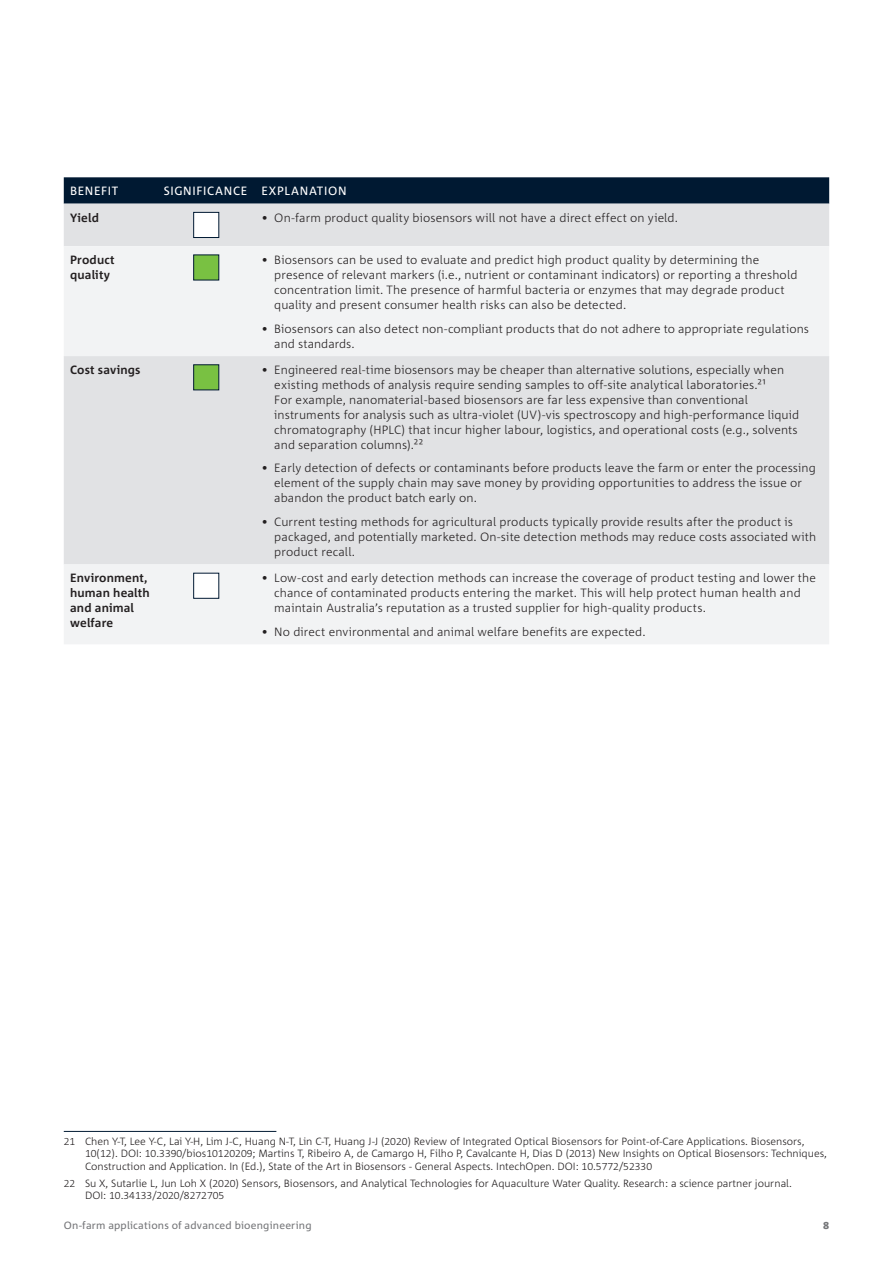
<style>
.page{position:relative;width:893px;height:1263px;background:#fff}
.page>*{position:absolute;margin:0;border:0;box-sizing:border-box;transform-origin:0 0}
.t1{font:300 12px/15px "Corpid C1";letter-spacing:.01em;color:#231f20}
.Table_text_-_light{font:700 12px/15px "Corpid C1";letter-spacing:.015em;color:#231f20}
.Table_header_row_-_L{font:12px "Corpid C1";letter-spacing:.055em;color:#fff}
.Footnote{font:300 10.5px/12.6px "Corpid C1";color:#231f20}
.Footnote_second{font:300 10.5px/12.6px "Corpid C1";color:#231f20}
.t2{font:10.5px "Corpid C1";letter-spacing:.02em;color:#757679}
.t3{font:800 10.5px "Corpid C1";color:#757679}
</style>
<div class="page">
<svg style="left:64px;top:177px;width:765px;height:27px;background:#071f38"></svg>
<div style="left:64px;top:204px;width:765px;height:42px;background:#e1e2e4"></div>
<svg style="left:64px;top:246px;width:765px;height:398px;fill:#e1e2e4"></svg>
<div style="left:193px;top:212px;width:26px;height:26px;background:#fff;border:1px solid #001932"></div>
<div style="left:193px;top:255px;width:26px;height:25px;background:#79c142;border:1px solid #001932"></div>
<div style="left:193px;top:365px;width:26px;height:25px;background:#79c142;border:1px solid #001932"></div>
<div style="left:193px;top:573px;width:26px;height:25px;background:#fff"></div>
<hr style="left:64px;top:1131px;width:212px;height:1px;background:#001932">
<p class="Table_header_row_-_L" style="left:70px;top:183px;width:50px">BENEFIT</p>
<p class="Table_header_row_-_L" style="left:164px;top:183px;width:85px">SIGNIFICANCE</p>
<p class="Table_header_row_-_L" style="left:261px;top:183px;width:87px">EXPLANATION</p>
<p class="Table_text_-_light" style="left:70px;top:209px;width:30px">Yield</p>
<p class="t1" style="left:261px;top:209px;width:418px">• On-farm product quality biosensors will not have a direct effect on yield.</p>
<p class="Table_text_-_light" style="left:70px;top:252px;width:46px">Product quality</p>
<p class="t1" style="left:274px;top:252px;width:525px;text-indent:-13px">• Biosensors can be used to evaluate and predict high product quality by determining the presence of relevant markers (i.e., nutrient or contaminant indicators) or reporting a threshold concentration limit. The presence of harmful bacteria or enzymes that may degrade product quality and present consumer health risks can also be detected.</p>
<p class="t1" style="left:274px;top:320px;width:536px;text-indent:-13px">• Biosensors can also detect non-compliant products that do not adhere to appropriate regulations and standards.</p>
<p class="Table_text_-_light" style="left:70px;top:362px;width:72px">Cost savings</p>
<p class="t1" style="left:274px;top:362px;width:526px;text-indent:-13px">• Engineered real-time biosensors may be cheaper than alternative solutions, especially when existing methods of analysis require sending samples to off-site analytical laboratories.21<br>For example, nanomaterial-based biosensors are far less expensive than conventional instruments for analysis such as ultra-violet (UV)-vis spectroscopy and high-performance liquid chromatography (HPLC) that incur higher labour, logistics, and operational costs (e.g., solvents and separation columns).22</p>
<p class="t1" style="left:274px;top:460px;width:543px;text-indent:-13px">• Early detection of defects or contaminants before products leave the farm or enter the processing element of the supply chain may save money by providing opportunities to address the issue or abandon the product batch early on.</p>
<p class="t1" style="left:274px;top:514px;width:543px;text-indent:-13px">• Current testing methods for agricultural products typically provide results after the product is packaged, and potentially marketed. On-site detection methods may reduce costs associated with product recall.</p>
<p class="Table_text_-_light" style="left:70px;top:570px;width:81px">Environment, human health and animal welfare</p>
<p class="t1" style="left:274px;top:570px;width:543px;text-indent:-13px">• Low-cost and early detection methods can increase the coverage of product testing and lower the chance of contaminated products entering the market. This will help protect human health and maintain Australia’s reputation as a trusted supplier for high-quality products.</p>
<p class="t1" style="left:261px;top:624px;width:386px">• No direct environmental and animal welfare benefits are expected.</p>
<p class="Footnote" style="left:85px;top:1134px;width:743px;text-indent:-21px">21 Chen Y-T, Lee Y-C, Lai Y-H, Lim J-C, Huang N-T, Lin C-T, Huang J-J (2020) Review of Integrated Optical Biosensors for Point-of-Care Applications. Biosensors,<br>10(12). DOI: 10.3390/bios10120209; Martins T, Ribeiro A, de Camargo H, Filho P, Cavalcante H, Dias D (2013) New Insights on Optical Biosensors: Techniques,<br>Construction and Application. In (Ed.), State of the Art in Biosensors - General Aspects. IntechOpen. DOI: 10.5772/52330</p>
<p class="Footnote_second" style="left:85px;top:1176px;width:708px;text-indent:-21px">22 Su X, Sutarlie L, Jun Loh X (2020) Sensors, Biosensors, and Analytical Technologies for Aquaculture Water Quality. Research: a science partner journal.<br>DOI: 10.34133/2020/8272705</p>
<p class="t2" style="left:64px;top:1218px;width:249px">On-farm applications of advanced bioengineering</p>
<p class="t3" style="left:823px;top:1218px;width:8px">8</p>
</div>
